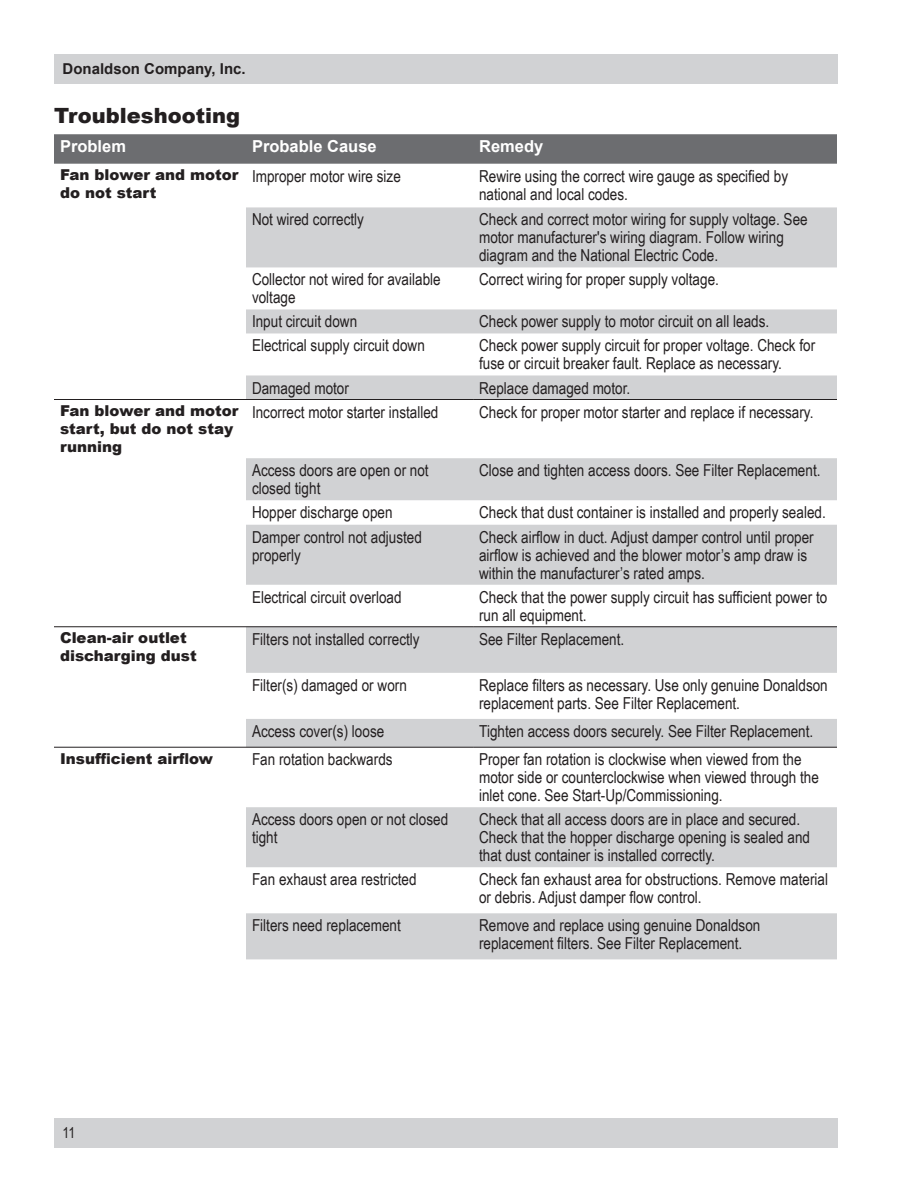
<style>
.page{position:relative;width:918px;height:1188px;background:#fff}
.page>*{position:absolute;margin:0;border:0;box-sizing:border-box;transform-origin:0 0}
.t1{font:900 21px "Arial";color:#231f20}
.t2{font:16.5px/18px "Arial Narrow";color:#231f20}
.t3{font:700 16.5px "Arial";color:#fff}
.t4{font:900 15px/18px "Arial";color:#231f20}
.t5{font:700 15px "Arial";color:#231f20}
.t6{font:15px "Arial Narrow";color:#231f20}
</style>
<div class="page">
<div style="left:54px;top:1118px;width:784px;height:30px;background:#d1d2d4"></div>
<div style="left:54px;top:54px;width:784px;height:30px;background:#d1d2d4"></div>
<div style="left:54px;top:134px;width:783px;height:30px;background:#6c6d70"></div>
<svg style="left:246px;top:207px;width:591px;height:752px;fill:#d1d2d4"></svg>
<hr style="left:54px;top:399px;width:192px;height:1px;background:#231f20">
<hr style="left:246px;top:399px;width:227px;height:1px;background:#231f20">
<hr style="left:473px;top:399px;width:364px;height:1px;background:#231f20">
<hr style="left:54px;top:627px;width:192px;height:1px;background:#231f20">
<hr style="left:246px;top:627px;width:227px;height:1px;background:#231f20">
<hr style="left:473px;top:627px;width:364px;height:1px;background:#231f20">
<hr style="left:54px;top:747px;width:192px;height:1px;background:#231f20">
<hr style="left:246px;top:747px;width:227px;height:1px;background:#231f20">
<hr style="left:473px;top:747px;width:364px;height:1px;background:#231f20">
<p class="t5" style="left:63px;top:59px;width:185px">Donaldson Company, Inc.</p>
<p class="t1" style="left:54px;top:100px;width:188px">Troubleshooting</p>
<p class="t3" style="left:60px;top:135px;width:68px">Problem</p>
<p class="t3" style="left:252px;top:135px;width:126px">Probable Cause</p>
<p class="t3" style="left:479px;top:135px;width:66px">Remedy</p>
<p class="t4" style="left:60px;top:166px;width:180px">Fan blower and motor do not start</p>
<p class="t2" style="left:252px;top:166px;width:150px">Improper motor wire size</p>
<p class="t2" style="left:479px;top:166px;width:311px">Rewire using the correct wire gauge as specified by national and local codes.</p>
<p class="t2" style="left:252px;top:210px;width:114px">Not wired correctly</p>
<p class="t2" style="left:479px;top:210px;width:330px">Check and correct motor wiring for supply voltage. See motor manufacturer's wiring diagram. Follow wiring diagram and the National Electric Code.</p>
<p class="t2" style="left:252px;top:270px;width:190px">Collector not wired for available voltage</p>
<p class="t2" style="left:479px;top:270px;width:241px">Correct wiring for proper supply voltage.</p>
<p class="t2" style="left:252px;top:312px;width:107px">Input circuit down</p>
<p class="t2" style="left:479px;top:312px;width:292px">Check power supply to motor circuit on all leads.</p>
<p class="t2" style="left:252px;top:336px;width:174px">Electrical supply circuit down</p>
<p class="t2" style="left:479px;top:336px;width:338px">Check power supply circuit for proper voltage. Check for fuse or circuit breaker fault. Replace as necessary.</p>
<p class="t2" style="left:252px;top:378px;width:99px">Damaged motor</p>
<p class="t2" style="left:479px;top:378px;width:153px">Replace damaged motor.</p>
<p class="t4" style="left:60px;top:401px;width:180px">Fan blower and motor start, but do not stay running</p>
<p class="t2" style="left:252px;top:402px;width:188px">Incorrect motor starter installed</p>
<p class="t2" style="left:479px;top:402px;width:336px">Check for proper motor starter and replace if necessary.</p>
<p class="t2" style="left:252px;top:461px;width:178px">Access doors are open or not closed tight</p>
<p class="t2" style="left:479px;top:461px;width:343px">Close and tighten access doors. See Filter Replacement.</p>
<p class="t2" style="left:252px;top:503px;width:142px">Hopper discharge open</p>
<p class="t2" style="left:479px;top:503px;width:348px">Check that dust container is installed and properly sealed.</p>
<p class="t2" style="left:252px;top:527px;width:171px">Damper control not adjusted properly</p>
<p class="t2" style="left:479px;top:527px;width:336px">Check airflow in duct. Adjust damper control until proper airflow is achieved and the blower motor’s amp draw is within the manufacturer’s rated amps.</p>
<p class="t2" style="left:252px;top:587px;width:151px">Electrical circuit overload</p>
<p class="t2" style="left:479px;top:587px;width:350px">Check that the power supply circuit has sufficient power to run all equipment.</p>
<p class="t4" style="left:60px;top:629px;width:138px">Clean-air outlet discharging dust</p>
<p class="t2" style="left:252px;top:629px;width:169px">Filters not installed correctly</p>
<p class="t2" style="left:479px;top:629px;width:147px">See Filter Replacement.</p>
<p class="t2" style="left:252px;top:675px;width:156px">Filter(s) damaged or worn</p>
<p class="t2" style="left:479px;top:675px;width:350px">Replace filters as necessary. Use only genuine Donaldson replacement parts. See Filter Replacement.</p>
<p class="t2" style="left:252px;top:722px;width:134px">Access cover(s) loose</p>
<p class="t2" style="left:479px;top:722px;width:336px">Tighten access doors securely. See Filter Replacement.</p>
<p class="t4" style="left:60px;top:749px;width:155px">Insufficient airflow</p>
<p class="t2" style="left:252px;top:750px;width:142px">Fan rotation backwards</p>
<p class="t2" style="left:479px;top:750px;width:341px">Proper fan rotation is clockwise when viewed from the motor side or counterclockwise when viewed through the inlet cone. See Start-Up/Commissioning.</p>
<p class="t2" style="left:252px;top:810px;width:198px">Access doors open or not closed tight</p>
<p class="t2" style="left:479px;top:810px;width:332px">Check that all access doors are in place and secured.<br>Check that the hopper discharge opening is sealed and that dust container is installed correctly.</p>
<p class="t2" style="left:252px;top:870px;width:166px">Fan exhaust area restricted</p>
<p class="t2" style="left:479px;top:870px;width:350px">Check fan exhaust area for obstructions. Remove material or debris. Adjust damper flow control.</p>
<p class="t2" style="left:252px;top:916px;width:150px">Filters need replacement</p>
<p class="t2" style="left:479px;top:916px;width:283px">Remove and replace using genuine Donaldson replacement filters. See Filter Replacement.</p>
<p class="t6" style="left:63px;top:1122px;width:14px">11</p>
</div>
